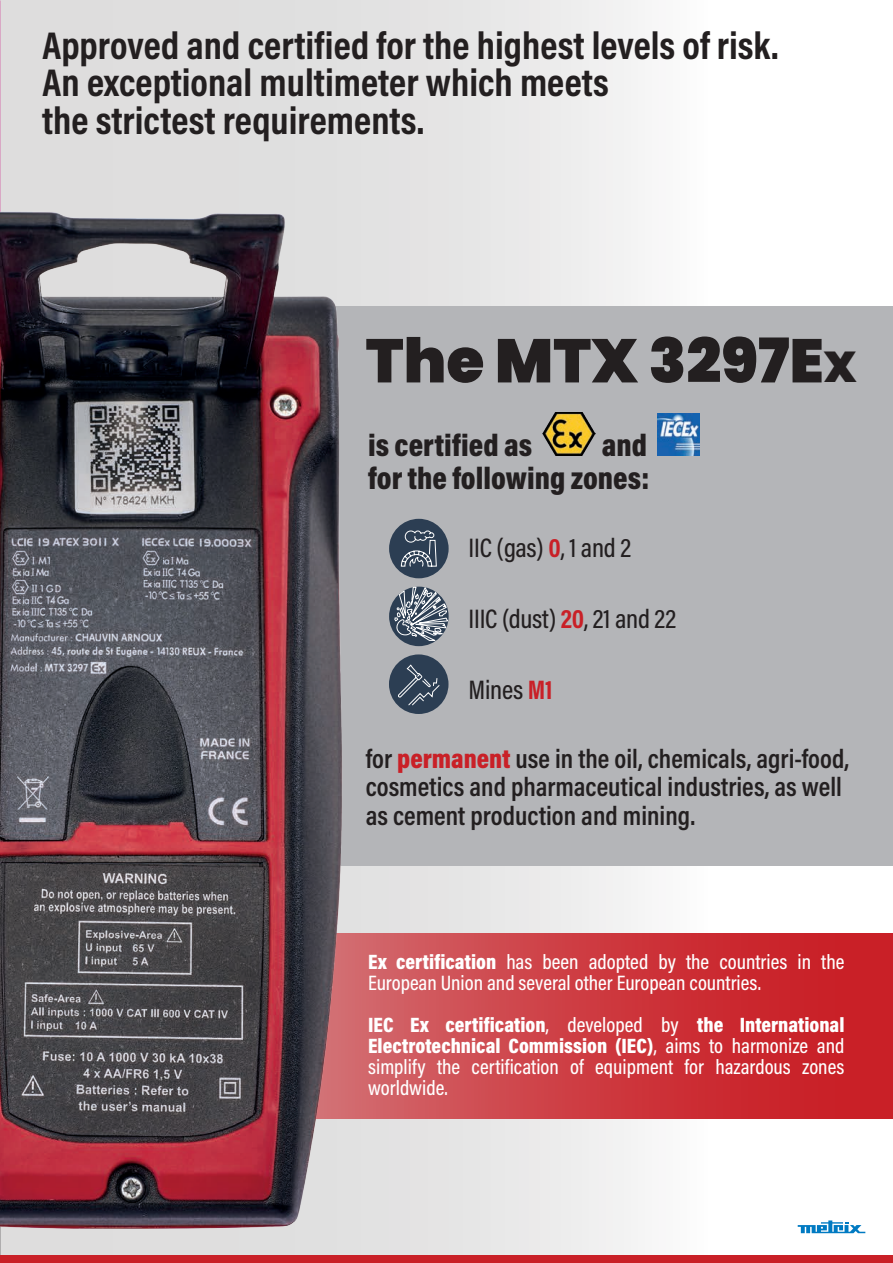
<style>
.page{position:relative;width:893px;height:1263px;background:#fff}
.page>*{position:absolute;margin:0;border:0;box-sizing:border-box;transform-origin:0 0}
.t1{font:900 61.5px "Poppins";color:#231f20}
.t2{font:700 39px/37.5px "Acumin Pro Cond";color:#231f20}
.t3{font:900 31.5px/33px "Acumin Pro Cond";color:#231f20;text-align:right}
.t4{font:600 27px/28.5px "Acumin Pro Cond";color:#231f20}
.t5{font:500 27px "Acumin Pro Cond";letter-spacing:-.01em;color:#231f20}
.t6{font:500 21px/21px "Acumin Pro Cond";color:#fff}
.s1{font-size:43.05px}
.s2{font-weight:700;color:#c92027}
.s3{font-weight:900;color:#c92027}
.s4{font-weight:900}
</style>
<div class="page">
<div style="left:0;top:0;width:893px;height:1256px;background:linear-gradient(to right,#d6d5d5,#fff)"></div>
<hr style="left:0;top:0;width:1px;height:417px;background:#231f20">
<div style="left:302px;top:306px;width:591px;height:560px;background:#b4b5b8"></div>
<div style="left:0;top:1256px;width:893px;height:7px;background:#c92027"></div>
<svg style="left:365px;top:933px;width:528px;height:186px;background:#cc3b41"></svg>
<img style="left:0;top:199px;width:365px;height:1030px">
<img style="left:543px;top:413px;width:53px;height:43px">
<img style="left:658px;top:413px;width:41px;height:43px">
<div style="left:389px;top:587px;width:60px;height:59px;background:#2c3e53;border-radius:50%"></div>
<svg style="left:394px;top:586px;width:54px;height:55px"></svg>
<div style="left:389px;top:519px;width:60px;height:59px;background:#2c3e53;border-radius:50%"></div>
<svg style="left:401px;top:530px;width:36px;height:37px"></svg>
<div style="left:389px;top:654px;width:59px;height:60px;background:#2c3e53;border-radius:50%"></div>
<svg style="left:397px;top:665px;width:43px;height:41px"></svg>
<svg style="left:798px;top:1220px;width:67px;height:13px"></svg>
<h2 class="t2" style="left:43px;top:25px;width:738px">Approved and certified for the highest levels of risk.<br>An exceptional multimeter which meets<br>the strictest requirements.</h2>
<h1 class="t1" style="left:366px;top:325px;width:492px">The MTX 3297E<span class="s1">x</span></h1>
<h3 class="t3" style="left:368px;top:428px;width:165px">is certified as</h3>
<h3 class="t3" style="left:368px;top:428px;width:283px">and<br>for the following zones:</h3>
<p class="t5" style="left:469px;top:530px;width:164px">IIC (gas) <span class="s2">0</span>, 1 and 2</p>
<p class="t5" style="left:469px;top:601px;width:209px">IIIC (dust) <span class="s2">20</span>, 21 and 22</p>
<p class="t5" style="left:469px;top:672px;width:85px">Mines <span class="s2">M1</span></p>
<p class="t4" style="left:366px;top:743px;width:485px">for <span class="s3">permanent</span> use in the oil, chemicals, agri-food, cosmetics and pharmaceutical industries, as well as cement production and mining.</p>
<p class="t6" style="left:368px;top:951px;width:478px"><span class="s4">Ex certification</span> has been adopted by the countries in the<br>European Union and several other European countries.</p>
<p class="t6" style="left:368px;top:1014px;width:478px;text-align:justify"><span class="s4">IEC Ex certification</span>, developed by <span class="s4">the International Electrotechnical Commission (IEC)</span>, aims to harmonize and simplify the certification of equipment for hazardous zones worldwide.</p>
</div>
